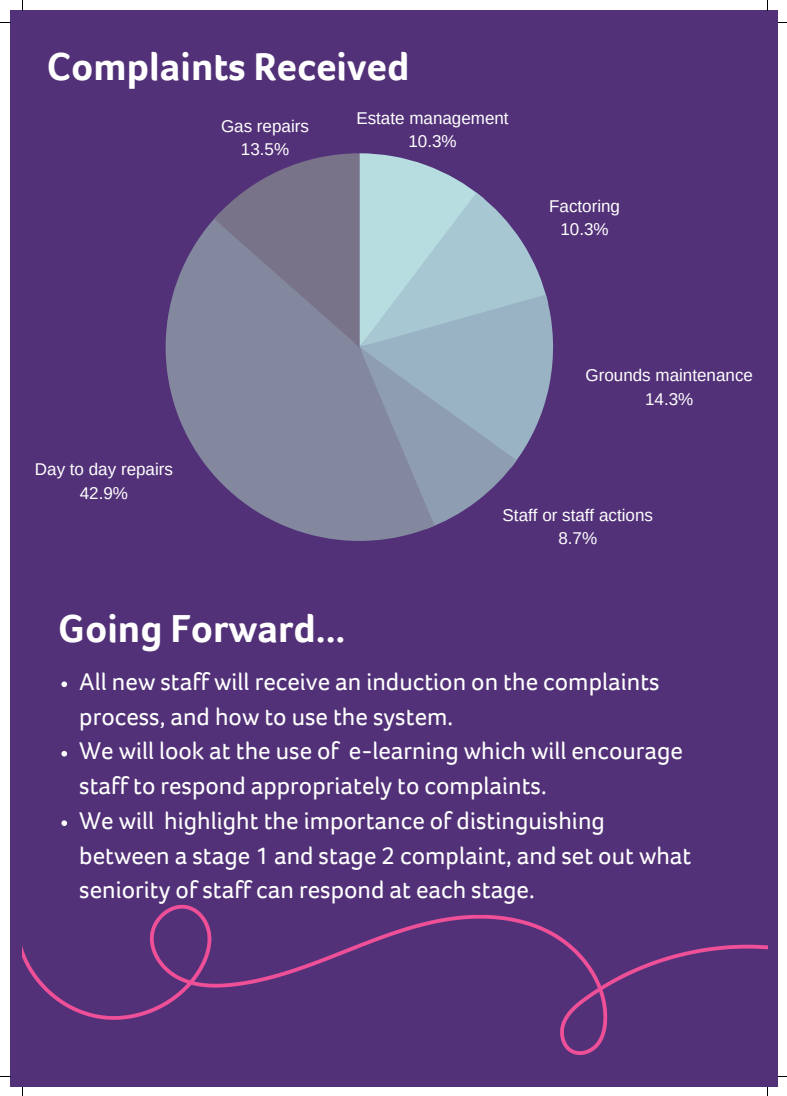
<style>
.page{position:relative;width:787px;height:1096px;background:#fff}
.page>*{position:absolute;margin:0;border:0;box-sizing:border-box;transform-origin:0 0}
.t1{font:700 40px "Foco";color:#fff}
.t2{font:25px/34.8px "Foco";color:#fff}
.t3{font:17px/23.4px "Arimo";color:#fff;text-align:center}
</style>
<div class="page">
<div style="left:10px;top:10px;width:768px;height:1076px;background:#523178"></div>
<svg style="left:166px;top:219px;width:260px;height:322px;fill:#7f829c"></svg>
<svg style="left:214px;top:153px;width:339px;height:376px;background:#868da8"></svg>
<svg style="left:61px;top:681px;width:6px;height:6px"></svg>
<img style="left:23px;top:750px;width:744px;height:305px">
<h1 class="t1" style="left:47px;top:41px;width:364px">Complaints Received</h1>
<p class="t3" style="left:221px;top:114px;width:89px">Gas repairs<br>13.5%</p>
<p class="t3" style="left:356px;top:106px;width:154px">Estate management<br>10.3%</p>
<p class="t3" style="left:549px;top:194px;width:72px">Factoring<br>10.3%</p>
<p class="t3" style="left:35px;top:458px;width:140px">Day to day repairs<br>42.9%</p>
<p class="t3" style="left:585px;top:363px;width:169px">Grounds maintenance<br>14.3%</p>
<p class="t3" style="left:503px;top:503px;width:152px">Staff or staff actions<br>8.7%</p>
<h1 class="t1" style="left:58px;top:601px;width:289px">Going Forward...</h1>
<p class="t2" style="left:79px;top:663px;width:614px">All new staff will receive an induction on the complaints process, and how to use the system.<br>We will look at the use of e-learning which will encourage staff to respond appropriately to complaints.<br>We will highlight the importance of distinguishing between a stage 1 and stage 2 complaint, and set out what seniority of staff can respond at each stage.</p>
</div>
